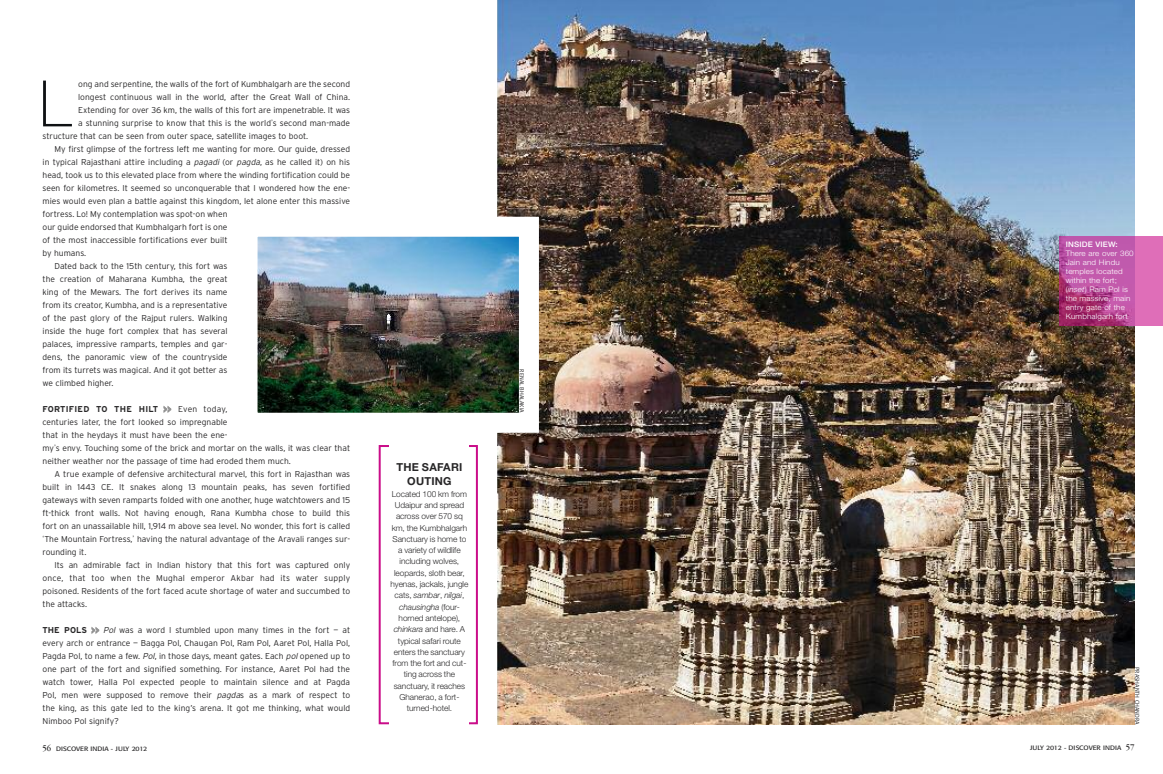
<style>
.page{position:relative;width:1163px;height:774px;background:#fff}
.page>*{position:absolute;margin:0;border:0;box-sizing:border-box;transform-origin:0 0}
.t1{font:100 64.1px "Helvetica Neue";color:#0e1113}
.t2{font:700 11px/14px "Helvetica Neue";letter-spacing:.02em;color:#272627;text-align:center}
.t3{font:300 8.5px/13px "Interstate";color:#272627;text-align:justify}
.t4{font:300 8.3px/11.3px "Helvetica Neue";letter-spacing:-.005em;color:#272627;text-align:center}
.t5{font:300 7.6px/9px "Helvetica Neue";letter-spacing:.015em;color:#fff;scale:1.05 1}
.t6{font:500 7.6px "Helvetica Neue";letter-spacing:.015em;color:#fff;scale:1.05 1}
.t7{font:6.3px "Formata";color:#272627;scale:1.11 1}
.t8{font:6px "Meta";color:#272627}
.s1{font-family:"Koz Min Pro";font-weight:400}
.s2{font-style:italic}
.s3{font-weight:700}
.s4{font-weight:700;color:#939393}
.s5{font-family:"Apple Garamond";font-size:9px}
</style>
<div class="page">
<img style="left:497px;top:0;width:637px;height:724px">
<img style="left:258px;top:238px;width:260px;height:174px">
<div style="left:378px;top:445px;width:100px;height:279px;border:2px solid #ca0d89"></div>
<div style="left:1134px;top:236px;width:28px;height:90px;background:#df6eb8"></div>
<img style="left:1059px;top:236px;width:75px;height:90px">
<div style="left:390px;top:445px;width:79px;height:286px;background:#fff"></div>
<h1 class="t1" style="left:39px;top:81px;width:34px">L</h1>
<p class="t3" style="left:78px;top:78px;width:273px">ong and serpentine, the walls of the fort of Kumbhalgarh are the second</p>
<p class="t3" style="left:78px;top:91px;width:273px">longest continuous wall in the world, after the Great Wall of China.</p>
<p class="t3" style="left:78px;top:104px;width:273px">Extending for over 36 km, the walls of this fort are impenetrable. It was</p>
<p class="t3" style="left:78px;top:117px;width:273px">a stunning surprise to know that this is the world<span class="s1">ʼ</span>s second man-made</p>
<p class="t3" style="left:43px;top:130px;width:267px">structure that can be seen from outer space, satellite images to boot.</p>
<p class="t3" style="left:54px;top:143px;width:297px">My first glimpse of the fortress left me wanting for more. Our guide, dressed</p>
<p class="t3" style="left:43px;top:156px;width:309px">in typical Rajasthani attire including a <span class="s2">pagadi</span> (or <span class="s2">pagda</span>, as he called it) on his</p>
<p class="t3" style="left:43px;top:169px;width:309px">head, took us to this elevated place from where the winding fortification could be</p>
<p class="t3" style="left:43px;top:182px;width:309px">seen for kilometres. It seemed so unconquerable that I wondered how the ene-</p>
<p class="t3" style="left:43px;top:195px;width:309px">mies would even plan a battle against this kingdom, let alone enter this massive</p>
<p class="t3" style="left:43px;top:208px;width:186px">fortress. Lo! My contemplation was spot-on when</p>
<p class="t3" style="left:43px;top:221px;width:186px">our guide endorsed that Kumbhalgarh fort is one</p>
<p class="t3" style="left:43px;top:234px;width:186px">of the most inaccessible fortifications ever built</p>
<p class="t3" style="left:43px;top:247px;width:45px">by humans.</p>
<p class="t3" style="left:54px;top:260px;width:174px">Dated back to the 15th century, this fort was</p>
<p class="t3" style="left:43px;top:273px;width:186px">the creation of Maharana Kumbha, the great</p>
<p class="t3" style="left:43px;top:286px;width:186px">king of the Mewars. The fort derives its name</p>
<p class="t3" style="left:43px;top:299px;width:186px">from its creator, Kumbha, and is a representative</p>
<p class="t3" style="left:43px;top:312px;width:186px">of the past glory of the Rajput rulers. Walking</p>
<p class="t3" style="left:43px;top:325px;width:186px">inside the huge fort complex that has several</p>
<p class="t3" style="left:43px;top:338px;width:186px">palaces, impressive ramparts, temples and gar-</p>
<p class="t3" style="left:43px;top:351px;width:186px">dens, the panoramic view of the countryside</p>
<p class="t3" style="left:43px;top:364px;width:186px">from its turrets was magical. And it got better as</p>
<p class="t3" style="left:43px;top:377px;width:72px">we climbed higher.</p>
<p class="t3" style="left:43px;top:403px;width:309px;text-align:left"><span class="s3">FORTIFIED TO THE HILT</span> <span class="s4">&gt;&gt;</span> Even today,<br>centuries later, the fort looked so impregnable<br>that in the heydays it must have been the ene-<br>my<span class="s1">ʼ</span>s envy. Touching some of the brick and mortar on the walls, it was clear that neither weather nor the passage of time had eroded them much.</p>
<p class="t3" style="left:43px;top:468px;width:309px;text-indent:12px">A true example of defensive architectural marvel, this fort in Rajasthan was built in 1443 CE. It snakes along 13 mountain peaks, has seven fortified gateways with seven ramparts folded with one another, huge watchtowers and 15 ft-thick front walls. Not having enough, Rana Kumbha chose to build this fort on an unassailable hill, 1,914 m above sea level. No wonder, this fort is called <span class="s1">ʻ</span>The Mountain Fortress,<span class="s1">ʼ</span> having the natural advantage of the Aravali ranges sur&shy;rounding it.</p>
<p class="t3" style="left:43px;top:559px;width:309px;text-indent:12px">Its an admirable fact in Indian history that this fort was captured only once, that too when the Mughal emperor Akbar had its water supply poisoned. Residents of the fort faced acute shortage of water and succumbed to the attacks.</p>
<p class="t3" style="left:43px;top:624px;width:309px"><span class="s3">THE POLS</span> <span class="s4">&gt;&gt;</span> <span class="s2">Pol</span> was a word I stumbled upon many times in the fort — at every arch or entrance — Bagga Pol, Chaugan Pol, Ram Pol, Aaret Pol, Halla Pol, Pagda Pol, to name a few. <span class="s2">Pol</span>, in those days, meant gates. Each <span class="s2">pol</span>opened up to one part of the fort and signified something. For instance, Aaret Pol had the watch tower, Halla Pol expected people to maintain silence and at Pagda Pol, men were supposed to remove their <span class="s2">pagda</span>s as a mark of respect to the king, as this gate led to the king’s arena. It got me thinking, what would Nimboo Pol signify?</p>
<p class="t2" style="left:396px;top:461px;width:68px">THE SAFARI<br>OUTING</p>
<p class="t4" style="left:390px;top:489px;width:79px">Located 100 km from<br>Udaipur and spread across over 570 sq km, the Kumbhalgarh<br>Sanctuary is home to a variety of wildlife including wolves, leopards, sloth bear, hyenas, jackals, jungle cats, <span class="s2">sambar</span>, <span class="s2">nilgai</span>, <span class="s2">chausingha</span> (four&shy;horned antelope), <span class="s2">chinkara</span> and hare. A typical safari route enters the sanctuary from the fort and cut&shy;ting across the sanctuary, it reaches<br>Ghanerao, a fort&shy;turned-hotel.</p>
<p class="t8" style="left:525px;top:369px;width:45px;rotate:90deg">RENAL BHALAKIA</p>
<p class="t6" style="left:1065px;top:242px;width:51px">INSIDE VIEW:</p>
<p class="t5" style="left:1065px;top:249px;width:66px">There are over 360<br>Jain and Hindu temples located within the fort; (<span class="s2">inset</span>) Ram Pol is the massive, main entry gate of the<br>Kumbhalgarh fort</p>
<p class="t8" style="left:1140px;top:667px;width:59px;rotate:90deg">PRASHANTH CHANDRA</p>
<p class="t7" style="left:43px;top:745px;width:96px"><span class="s5">56</span> DISCOVER INDIA - JULY 2012</p>
<p class="t7" style="left:1029px;top:745px;width:96px">JULY 2012 - DISCOVER INDIA <span class="s5">57</span></p>
</div>
